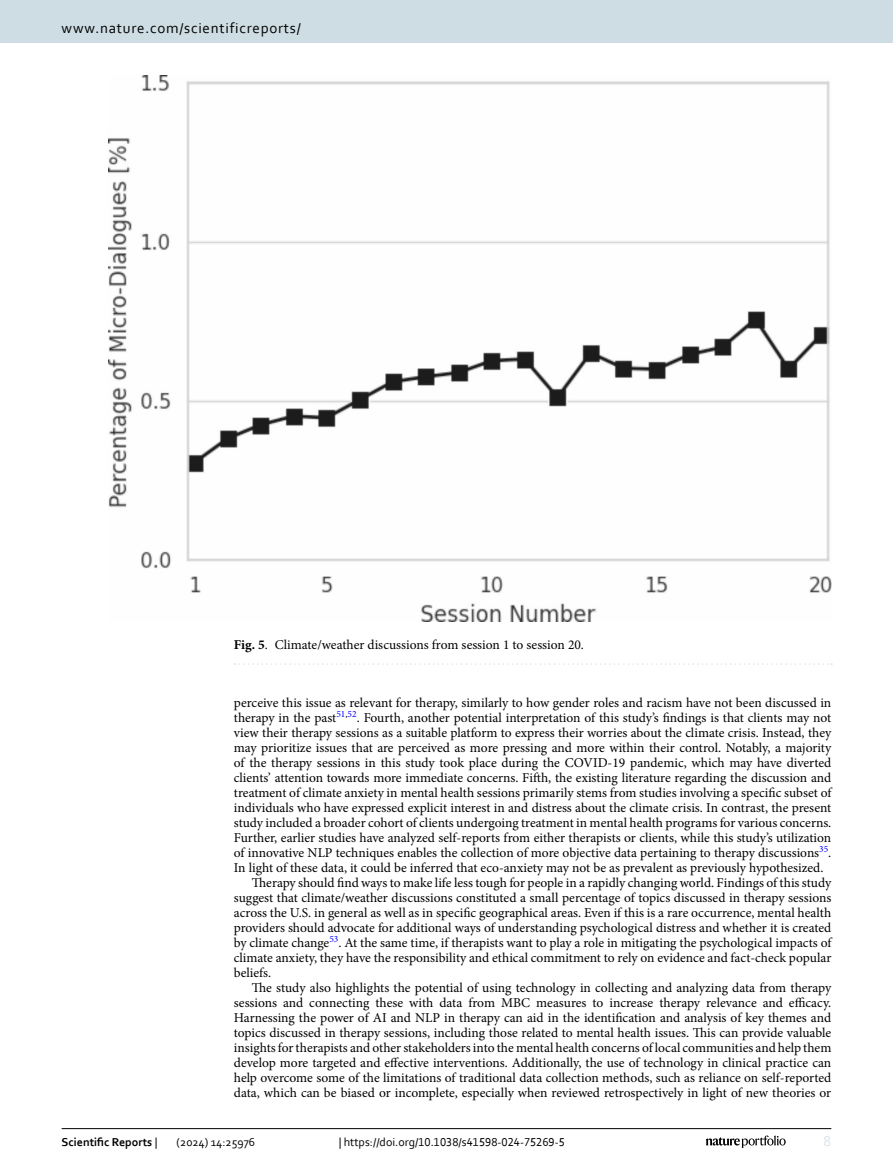
<style>
.page{position:relative;width:893px;height:1174px;background:#fff}
.page>*{position:absolute;margin:0;border:0;box-sizing:border-box;transform-origin:0 0}
.t1{font:15px "Corbel";letter-spacing:.05em;color:#000}
.t2{font:15px "Corbel";color:#d9e4eb}
.Body_Text_Indent{font:13.5px/15px "Minion Pro";color:#000;text-align:justify}
.Figure_Caption{font:13.5px "Minion Pro";color:#000}
.t3{font:12px "Corbel";color:#000}
.t4{font:700 12px "Corbel";color:#000}
.s1{font-weight:700}
.s2{font-weight:400}
</style>
<div class="page">
<img style="left:108px;top:76px;width:723px;height:545px">
<svg style="left:235px;top:663px;width:597px;height:2px"></svg>
<hr style="left:62px;top:1128px;width:769px;height:1px;background:#000">
<svg style="left:706px;top:1135px;width:80px;height:12px"></svg>
<div style="left:0;top:0;width:893px;height:43px;background:#cedde4"></div>
<p class="t1" style="left:62px;top:18px;width:241px">www.nature.com/scientificreports/</p>
<p class="Figure_Caption" style="left:234px;top:635px;width:352px"><span class="s1">Fig. 5</span>. Climate/weather discussions from session 1 to session 20.</p>
<p class="Body_Text_Indent" style="left:234px;top:695px;width:599px">perceive this issue as relevant for therapy, similarly to how gender roles and racism have not been discussed in therapy in the past<sup>51</sup><sup>,</sup><sup>52</sup>. Fourth, another potential interpretation of this study’s findings is that clients may not view their therapy sessions as a suitable platform to express their worries about the climate crisis. Instead, they may prioritize issues that are perceived as more pressing and more within their control. Notably, a majority of the therapy sessions in this study took place during the COVID-19 pandemic, which may have diverted clients’ attention towards more immediate concerns. Fifth, the existing literature regarding the discussion and treatment of climate anxiety in mental health sessions primarily stems from studies involving a specific subset of individuals who have expressed explicit interest in and distress about the climate crisis. In contrast, the present study included a broader cohort of clients undergoing treatment in mental health programs for various concerns.<br>Further, earlier studies have analyzed self-reports from either therapists or clients, while this study’s utilization of innovative NLP techniques enables the collection of more objective data pertaining to therapy discussions<sup>35</sup>.<br>In light of these data, it could be inferred that eco-anxiety may not be as prevalent as previously hypothesized.</p>
<p class="Body_Text_Indent" style="left:234px;top:875px;width:599px;text-indent:18px">Therapy should find ways to make life less tough for people in a rapidly changing world. Findings of this study suggest that climate/weather discussions constituted a small percentage of topics discussed in therapy sessions across the U.S. in general as well as in specific geographical areas. Even if this is a rare occurrence, mental health providers should advocate for additional ways of understanding psychological distress and whether it is created by climate change<sup>53</sup>. At the same time, if therapists want to play a role in mitigating the psychological impacts of climate anxiety, they have the responsibility and ethical commitment to rely on evidence and fact-check popular beliefs.</p>
<p class="Body_Text_Indent" style="left:234px;top:980px;width:599px;text-indent:18px">The study also highlights the potential of using technology in collecting and analyzing data from therapy sessions and connecting these with data from MBC measures to increase therapy relevance and efficacy.<br>Harnessing the power of AI and NLP in therapy can aid in the identification and analysis of key themes and topics discussed in therapy sessions, including those related to mental health issues. This can provide valuable insights for therapists and other stakeholders into the mental health concerns of local communities and help them develop more targeted and effective interventions. Additionally, the use of technology in clinical practice can help overcome some of the limitations of traditional data collection methods, such as reliance on self-reported data, which can be biased or incomplete, especially when reviewed retrospectively in light of new theories or</p>
<p class="t4" style="left:62px;top:1134px;width:97px">Scientific Reports <span class="s2">|</span></p>
<p class="t3" style="left:177px;top:1134px;width:80px">(2024) 14:25976</p>
<p class="t3" style="left:339px;top:1134px;width:228px">| https://doi.org/10.1038/s41598-024-75269-5</p>
<p class="t2" style="left:824px;top:1132px;width:9px">8</p>
</div>
